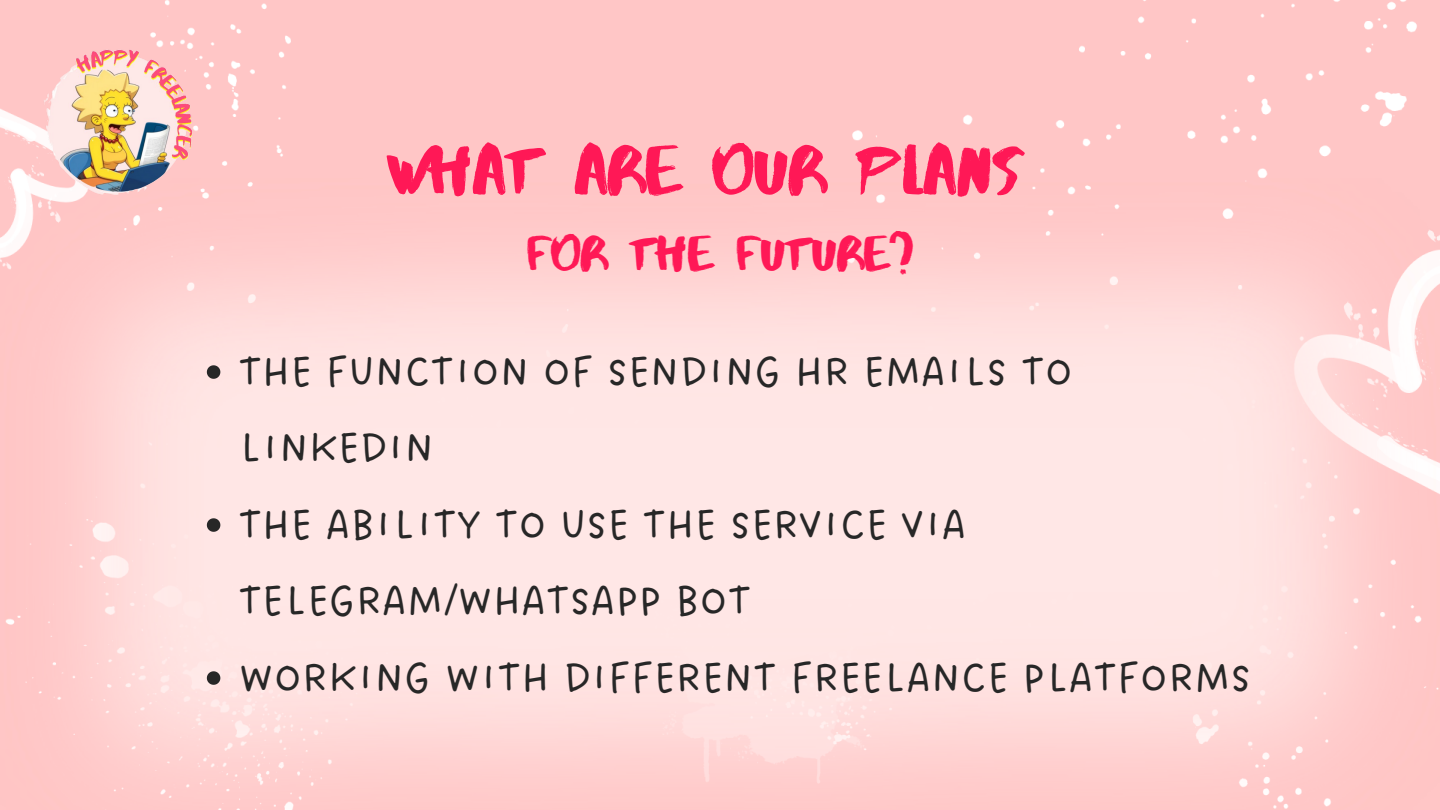
<style>
.page{position:relative;width:1440px;height:810px;background:#fff}
.page>*{position:absolute;margin:0;border:0;box-sizing:border-box;transform-origin:0 0}
.t1{font:70px "Abys";color:#ff1856}
.t2{font:50px "Abys";color:#ff1856}
.t3{font:45px/76.5px "DO Sans Regular";color:#272727}
</style>
<div class="page">
<div style="left:0;top:0;width:1440px;height:178px;background:#ffc6c6"></div>
<img style="left:39px;top:43px;width:157px;height:156px">
<svg style="left:207px;top:365px;width:13px;height:14px"></svg>
<svg style="left:207px;top:518px;width:13px;height:14px"></svg>
<svg style="left:207px;top:671px;width:13px;height:14px"></svg>
<p class="t1" style="left:385px;top:127px;width:640px">WHAT ARE OUR PLANS</p>
<p class="t2" style="left:526px;top:222px;width:389px">FOR THE FUTURE?</p>
<p class="t3" style="left:238px;top:335px;width:836px">THE FUNCTION OF SENDING HR EMAILS TO<br>LINKEDIN</p>
<p class="t3" style="left:238px;top:488px;width:730px">THE ABILITY TO USE THE SERVICE VIA<br>TELEGRAM/WHATSAPP BOT</p>
<p class="t3" style="left:238px;top:641px;width:1015px">WORKING WITH DIFFERENT FREELANCE PLATFORMS</p>
</div>
